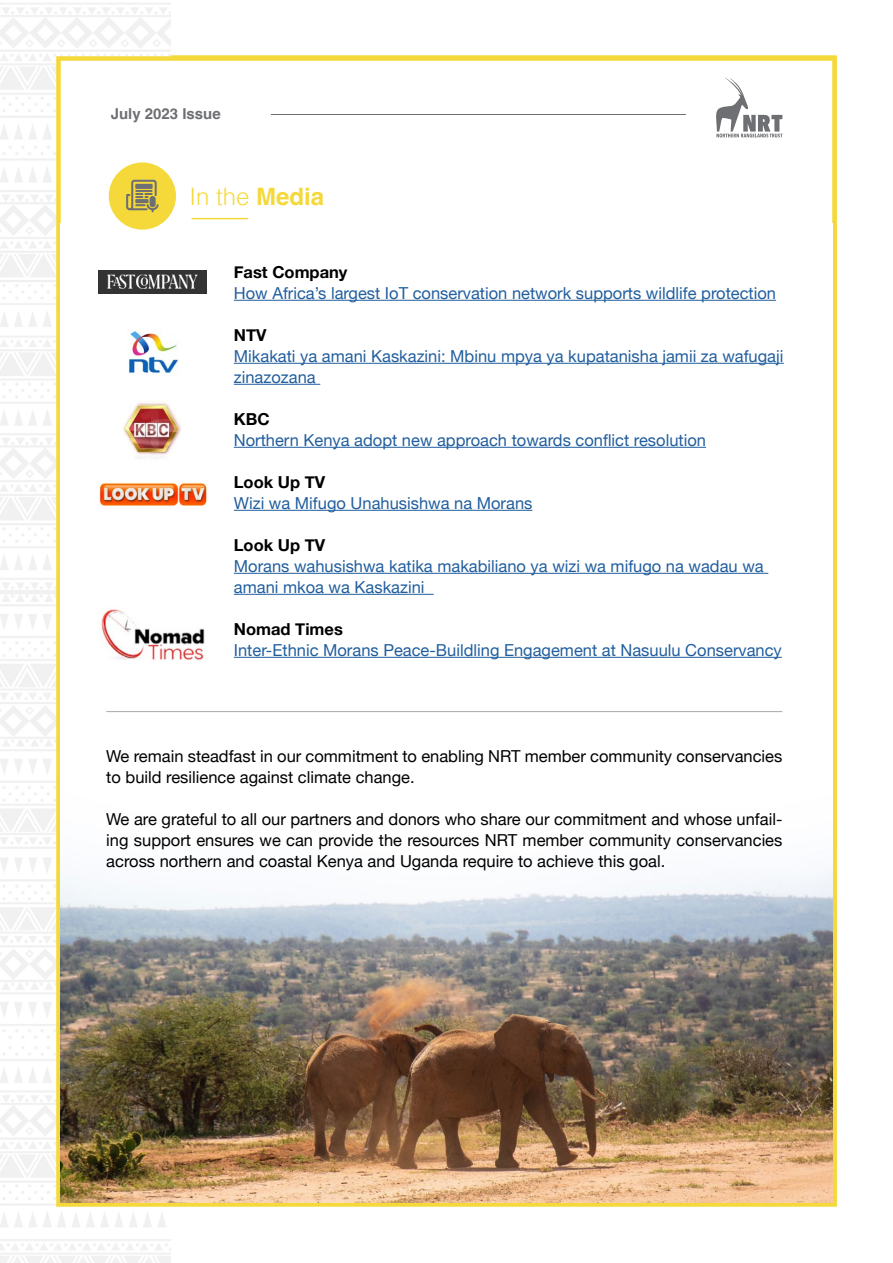
<style>
.page{position:relative;width:893px;height:1263px;background:#fff}
.page>*{position:absolute;margin:0;border:0;box-sizing:border-box;transform-origin:0 0}
.t1{font:300 24px "Helvetica";color:#f5d93a}
.t2{font:16.5px/21px "Helvetica Neue";color:#215e9e}
.t3{font:16.5px/21px "Helvetica Neue";color:#000}
.t4{font:700 16.5px "Helvetica Neue";color:#000}
.t5{font:700 15px "Helvetica";color:#6e6f72}
.s1{font-weight:700}
</style>
<div class="page">
<div style="left:56px;top:56px;width:781px;height:1151px;background:#fff;border:4px solid #f5d93a"></div>
<img style="left:61px;top:223px;width:771px;height:979px">
<div style="left:109px;top:162px;width:67px;height:68px;background:#f5d93a;border-radius:50%"></div>
<hr style="left:192px;top:218px;width:56px;height:1px;background:#f5d93a">
<svg style="left:126px;top:180px;width:33px;height:32px"></svg>
<hr style="left:234px;top:300px;width:542px;height:1px;background:#215e9e">
<hr style="left:234px;top:363px;width:550px;height:1px;background:#215e9e">
<hr style="left:234px;top:384px;width:86px;height:1px;background:#215e9e">
<hr style="left:234px;top:447px;width:472px;height:1px;background:#215e9e">
<hr style="left:234px;top:510px;width:298px;height:1px;background:#215e9e">
<hr style="left:234px;top:573px;width:534px;height:1px;background:#215e9e">
<hr style="left:234px;top:594px;width:200px;height:1px;background:#215e9e">
<hr style="left:234px;top:657px;width:548px;height:1px;background:#215e9e">
<img style="left:127px;top:328px;width:51px;height:48px">
<img style="left:120px;top:396px;width:65px;height:66px">
<hr style="left:106px;top:711px;width:676px;height:1px;background:#a7a9ac">
<img style="left:99px;top:270px;width:108px;height:23px">
<img style="left:94px;top:481px;width:117px;height:27px">
<img style="left:98px;top:607px;width:109px;height:55px">
<svg style="left:716px;top:78px;width:66px;height:59px"></svg>
<hr style="left:271px;top:114px;width:415px;height:1px;background:#6e6f72">
<p class="t5" style="left:111px;top:104px;width:139px">October 2022 Issue</p>
<p class="t5" style="left:111px;top:104px;width:112px">July 2023 Issue</p>
<h1 class="t1" style="left:189px;top:176px;width:136px">In the <span class="s1">Media</span></h1>
<p class="t4" style="left:234px;top:259px;width:115px">Fast Company</p>
<p class="t2" style="left:234px;top:283px;width:544px">How Africa’s largest IoT conservation network supports wildlife protection</p>
<p class="t4" style="left:234px;top:322px;width:34px">NTV</p>
<p class="t2" style="left:234px;top:346px;width:551px">Mikakati ya amani Kaskazini: Mbinu mpya ya kupatanisha jamii za wafugaji zinazozana</p>
<p class="t4" style="left:234px;top:406px;width:37px">KBC</p>
<p class="t2" style="left:234px;top:430px;width:474px">Northern Kenya adopt new approach towards conflict resolution</p>
<p class="t4" style="left:234px;top:469px;width:93px">Look Up TV</p>
<p class="t2" style="left:234px;top:493px;width:300px">Wizi wa Mifugo Unahusishwa na Morans</p>
<p class="t4" style="left:234px;top:532px;width:93px">Look Up TV</p>
<p class="t2" style="left:234px;top:556px;width:531px">Morans wahusishwa katika makabiliano ya wizi wa mifugo na wadau wa amani mkoa wa Kaskazini</p>
<p class="t4" style="left:234px;top:616px;width:111px">Nomad Times</p>
<p class="t2" style="left:234px;top:640px;width:549px">Inter-Ethnic Morans Peace-Buildling Engagement at Nasuulu Conservancy</p>
<p class="t3" style="left:106px;top:747px;width:678px">We remain steadfast in our commitment to enabling NRT member community conservancies to build resilience against climate change.</p>
<p class="t3" style="left:106px;top:810px;width:678px;text-align:justify">We are grateful to all our partners and donors who share our commitment and whose unfail&shy;ing support ensures we can provide the resources NRT member community conservancies across northern and coastal Kenya and Uganda require to achieve this goal.</p>
</div>
